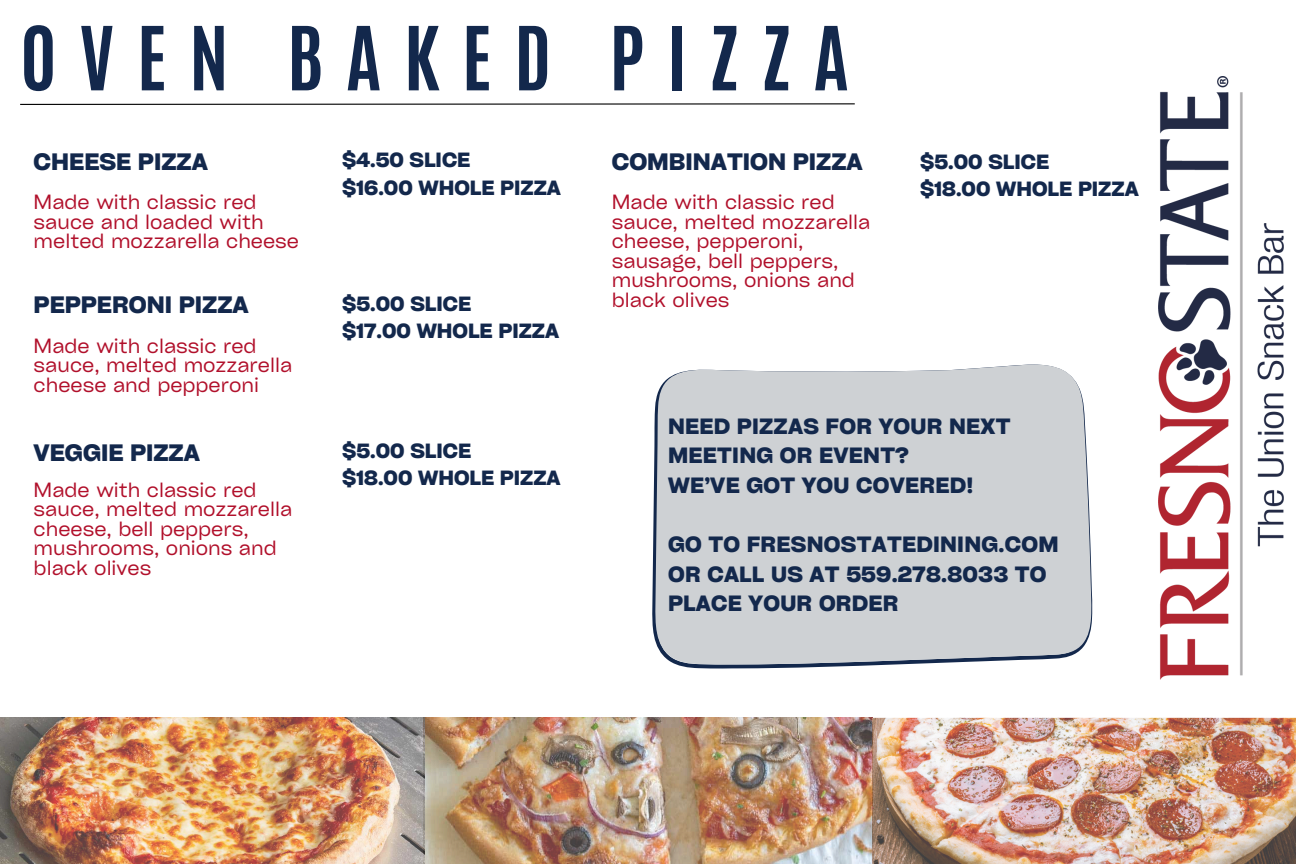
<style>
.page{position:relative;width:1296px;height:864px;background:#fff}
.page>*{position:absolute;margin:0;border:0;box-sizing:border-box;transform-origin:0 0}
.t1{font:700 75px "Antonio";letter-spacing:.3em;color:#13284c}
.t2{font:700 22.75px "Cy Grotesk Key";color:#13284c}
.t3{font:700 21.2px/29.6px "Cy Grotesk Key";letter-spacing:.01em;color:#13284c}
.t4{font:19.75px/19.5px "Cy Grotesk Key";color:#b1102b}
.t5{font:700 19.75px/27.4px "Cy Grotesk Key";color:#13284c}
</style>
<div class="page">
<img style="left:0;top:718px;width:1296px;height:146px">
<svg style="left:20px;top:103px;width:835px;height:2px;background:#6e6e6e"></svg>
<img style="left:1158px;top:76px;width:125px;height:603px">
<div style="left:655px;top:365px;width:437px;height:300px;background:#ced1d4"></div>
<h2 class="t1" style="left:20px;top:5px;width:830px">OVEN BAKED PIZZA</h2>
<p class="t2" style="left:34px;top:147px;width:176px">CHEESE PIZZA</p>
<h2 class="t4" style="left:34px;top:192px;width:267px">Made with classic red sauce and loaded with melted mozzarella cheese</h2>
<h2 class="t2" style="left:34px;top:291px;width:217px">PEPPERONI PIZZA</h2>
<p class="t4" style="left:34px;top:335px;width:260px">Made with classic red sauce, melted mozzarella cheese and pepperoni</p>
<p class="t5" style="left:342px;top:146px;width:220px">$4.50 SLICE<br>$16.00 WHOLE PIZZA</p>
<h3 class="t2" style="left:612px;top:147px;width:252px">COMBINATION PIZZA</h3>
<h2 class="t4" style="left:612px;top:192px;width:260px">Made with classic red sauce, melted mozzarella cheese, pepperoni, sausage, bell peppers, mushrooms, onions and</h2>
<p class="t5" style="left:342px;top:289px;width:131px">$5.00 SLICE</p>
<h2 class="t4" style="left:612px;top:289px;width:119px">black olives</h2>
<p class="t5" style="left:342px;top:316px;width:218px">$17.00 WHOLE PIZZA</p>
<h3 class="t5" style="left:920px;top:147px;width:220px">$5.00 SLICE<br>$18.00 WHOLE PIZZA</h3>
<h3 class="t2" style="left:34px;top:438px;width:168px">VEGGIE PIZZA</h3>
<h3 class="t4" style="left:34px;top:479px;width:260px">Made with classic red sauce, melted mozzarella cheese, bell peppers, mushrooms, onions and black olives</h3>
<p class="t5" style="left:342px;top:436px;width:220px">$5.00 SLICE<br>$18.00 WHOLE PIZZA</p>
<h2 class="t3" style="left:668px;top:410px;width:344px">NEED PIZZAS FOR YOUR NEXT<br>MEETING OR EVENT?<br>WE’VE GOT YOU COVERED!</h2>
<h2 class="t3" style="left:668px;top:529px;width:392px">GO TO FRESNOSTATEDINING.COM<br>OR CALL US AT 559.278.8033 TO<br>PLACE YOUR ORDER</h2>
</div>
